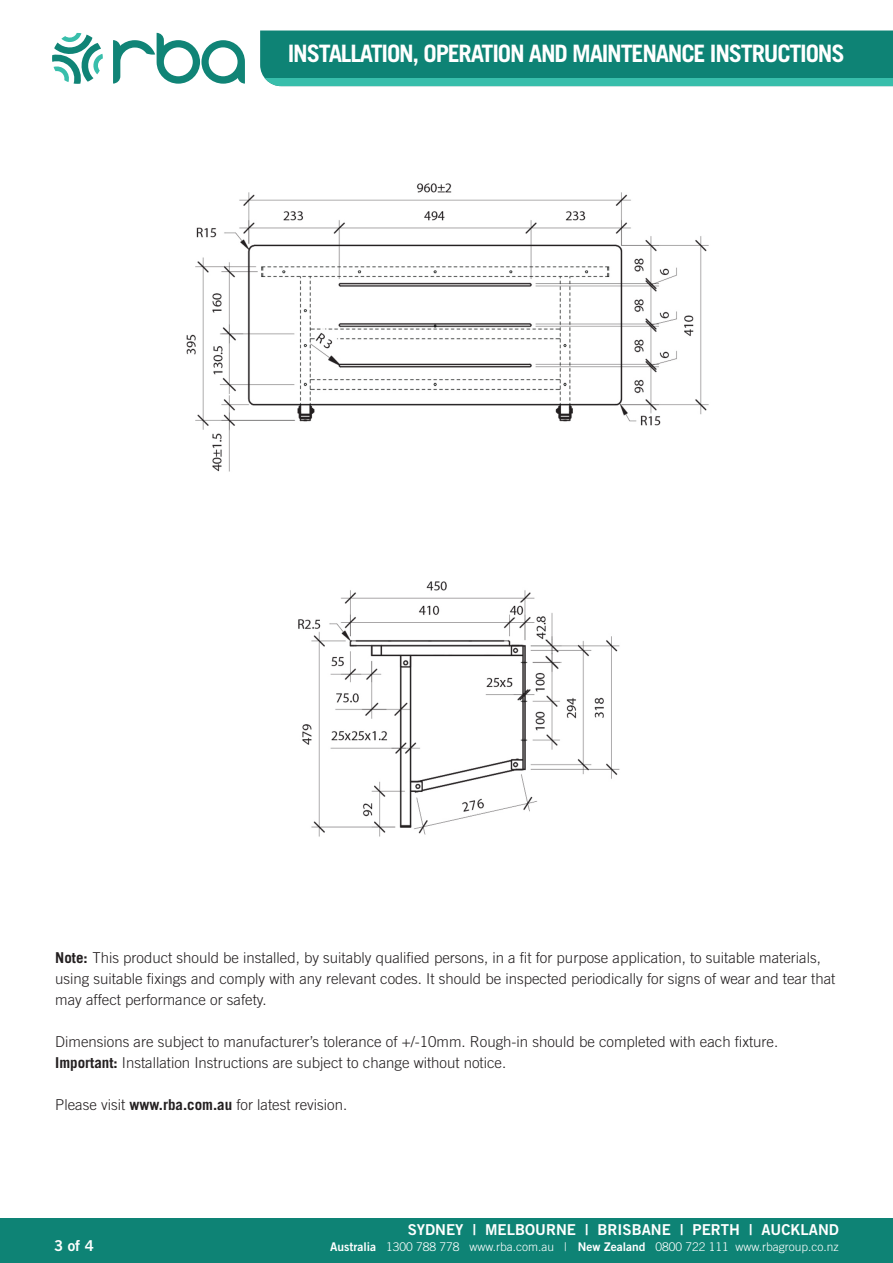
<style>
.page{position:relative;width:893px;height:1263px;background:#fff}
.page>*{position:absolute;margin:0;border:0;box-sizing:border-box;transform-origin:0 0}
.t1{font:700 24px "Trade Gothic LT Std";letter-spacing:-.05em;color:#fff}
.t2{font:300 15px/21px "Trade Gothic LT Std";color:#231f20}
.t3{font:15px "Trade Gothic LT Std Bd 2";color:#fff}
.t4{font:300 12px "Trade Gothic LT Std";color:#fff}
.s1{font-weight:700}
.s2{font-family:"Trade Gothic LT Std Bd 2";font-weight:400}
</style>
<div class="page">
<svg style="left:113px;top:33px;width:132px;height:51px"></svg>
<svg style="left:52px;top:33px;width:51px;height:51px"></svg>
<div style="left:260px;top:31px;width:633px;height:47px;background:#0e8375"></div>
<div style="left:260px;top:78px;width:633px;height:8px;background:#38beab"></div>
<div style="left:0;top:1218px;width:893px;height:45px;background:#0e8375"></div>
<img style="left:186px;top:183px;width:523px;height:654px">
<h1 class="t1" style="left:288px;top:39px;width:558px">INSTALLATION, OPERATION AND MAINTENANCE INSTRUCTIONS</h1>
<p class="t2" style="left:55px;top:947px;width:782px"><span class="s1">Note:</span> This product should be installed, by suitably qualified persons, in a fit for purpose application, to suitable materials, using suitable fixings and comply with any relevant codes. It should be inspected periodically for signs of wear and tear that may affect performance or safety.</p>
<p class="t2" style="left:55px;top:1031px;width:724px">Dimensions are subject to manufacturer’s tolerance of +/-10mm. Rough-in should be completed with each fixture.<br><span class="s1">Important:</span> Installation Instructions are subject to change without notice.</p>
<p class="t2" style="left:55px;top:1094px;width:293px">Please visit <span class="s1">www.rba.com.au</span> for latest revision.</p>
<p class="t3" style="left:408px;top:1220px;width:433px">SYDNEY | MELBOURNE | BRISBANE | PERTH | AUCKLAND</p>
<p class="t3" style="left:54px;top:1237px;width:41px">3 of 4</p>
<p class="t4" style="left:330px;top:1240px;width:510px"><span class="s2">Australia</span> 1300 788 778 www.rba.com.au | <span class="s2">New Zealand</span> 0800 722 111 www.rbagroup.co.nz</p>
</div>
